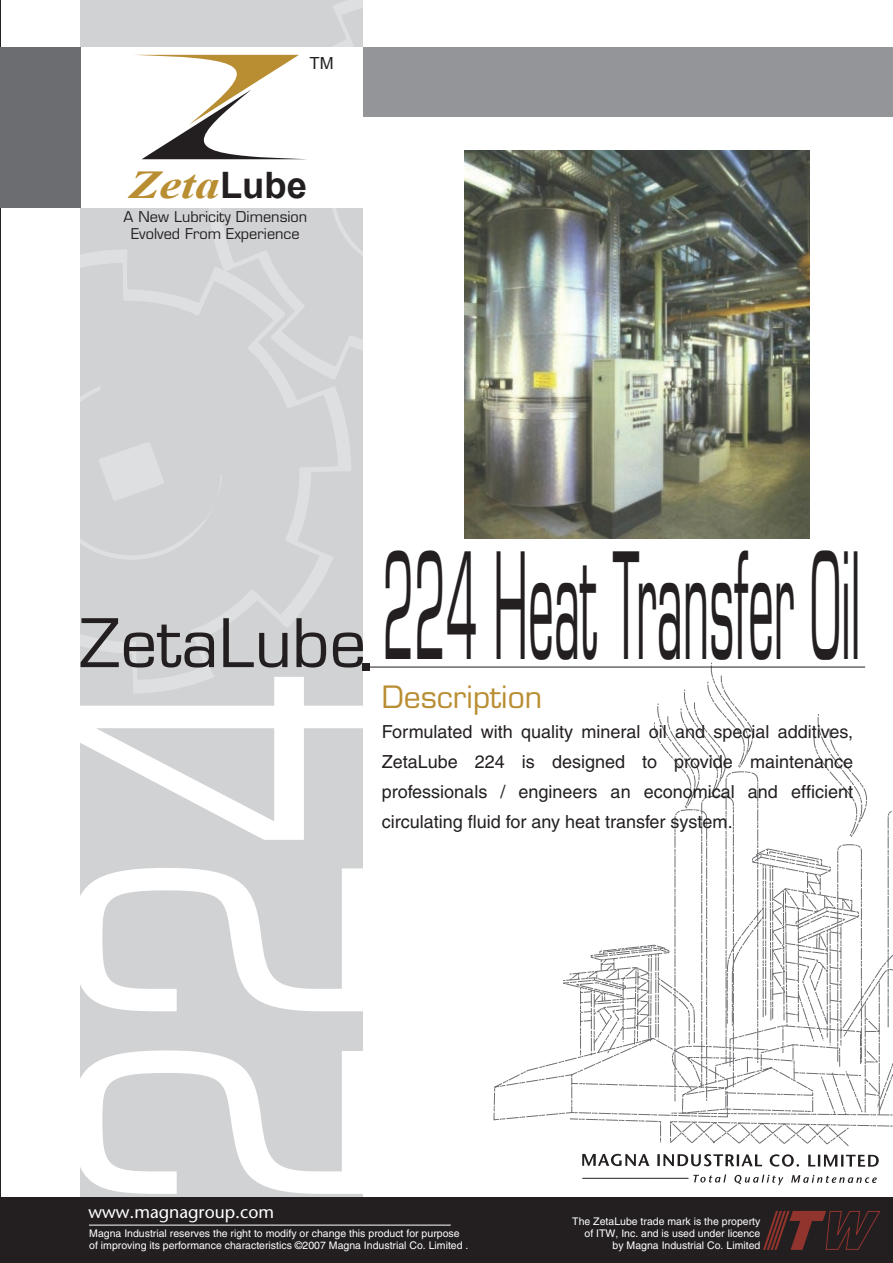
<style>
.page{position:relative;width:893px;height:1263px;background:#fff}
.page>*{position:absolute;margin:0;border:0;box-sizing:border-box;transform-origin:0 0}
.t1{font:394.8px "Eurostile";color:#fff;scale:.67 1}
.t2{font:143.55px "Eurostile";color:#231f20;scale:.32 1}
.t3{font:65.25px "Eurostile";color:#231f20}
.t4{font:italic 700 39.45px "Times New Roman";color:#b98e32;scale:1.25 1}
.t5{font:30px "Eurostile";color:#b98e32}
.t6{font:18px/30px "Helvetica";color:#231f20;text-align:justify}
.t7{font:17.55px "Stone Sans";color:#fff}
.t8{font:16.65px "Arial";color:#231f20}
.t9{font:14.55px/16.5px "Eurostile";color:#231f20;text-align:center}
.t10{font:10.5px/12px "Helvetica";color:#fff}
.s1{font-family:"Arial";font-style:normal;font-size:36.45px;color:#231f20}
</style>
<div class="page">
<svg style="left:492px;top:662px;width:400px;height:484px"></svg>
<img style="left:464px;top:150px;width:345px;height:388px">
<hr style="left:356px;top:666px;width:508px;height:1px;background:#231f20">
<div style="left:81px;top:0;width:282px;height:1263px;background:#d1d2d4"></div>
<svg style="left:81px;top:250px;width:270px;height:443px"></svg>
<svg style="left:81px;top:386px;width:141px;height:180px"></svg>
<svg style="left:208px;top:0;width:155px;height:395px"></svg>
<svg style="left:324px;top:207px;width:39px;height:71px"></svg>
<div style="left:0;top:47px;width:363px;height:160px;background:#fff"></div>
<div style="left:0;top:47px;width:81px;height:160px;background:#6c6d70"></div>
<div style="left:363px;top:47px;width:529px;height:70px;background:#939598"></div>
<svg style="left:138px;top:55px;width:163px;height:104px"></svg>
<div style="left:363px;top:663px;width:7px;height:7px;background:#231f20"></div>
<div style="left:0;top:1197px;width:892px;height:66px;background:#231f20"></div>
<hr style="left:89px;top:1224px;width:361px;height:1px;background:#fff">
<hr style="left:582px;top:1178px;width:106px;height:1px;background:#231f20">
<svg style="left:582px;top:1153px;width:67px;height:13px"></svg>
<svg style="left:657px;top:1154px;width:104px;height:12px"></svg>
<svg style="left:769px;top:1154px;width:29px;height:12px"></svg>
<svg style="left:808px;top:1154px;width:70px;height:12px"></svg>
<svg style="left:693px;top:1174px;width:33px;height:8px"></svg>
<svg style="left:734px;top:1174px;width:49px;height:11px"></svg>
<svg style="left:791px;top:1175px;width:85px;height:8px"></svg>
<svg style="left:763px;top:1210px;width:117px;height:40px"></svg>
<h3 class="t8" style="left:309px;top:54px;width:26px">TM</h3>
<h3 class="t4" style="left:129px;top:161px;width:143px">Zeta<span class="s1">Lube</span></h3>
<h3 class="t9" style="left:123px;top:209px;width:185px">A New Lubricity Dimension<br>Evolved From Experience</h3>
<h3 class="t3" style="left:79px;top:604px;width:289px">ZetaLube</h3>
<h1 class="t1" style="left:-11px;top:1212px;width:819px;rotate:-90deg">224</h1>
<h2 class="t2" style="left:382px;top:520px;width:1495px">224 Heat Transfer Oil</h2>
<h3 class="t5" style="left:381px;top:679px;width:162px">Description</h3>
<h3 class="t6" style="left:381px;top:716px;width:472px">Formulated with quality mineral oil and special additives, ZetaLube 224 is designed to provide maintenance professionals / engineers an economical and efficient circulating fluid for any heat transfer system.</h3>
<h3 class="t7" style="left:88px;top:1201px;width:187px">www.magnagroup.com</h3>
<p class="t10" style="left:89px;top:1227px;width:380px">Magna Industrial reserves the right to modify or change this product for purpose of improving its performance characteristics ©2007 Magna Industrial Co. Limited .</p>
<p class="t10" style="left:572px;top:1215px;width:189px;text-align:right">The ZetaLube trade mark is the property of ITW, Inc. and is used under licence by Magna Industrial Co. Limited</p>
</div>
